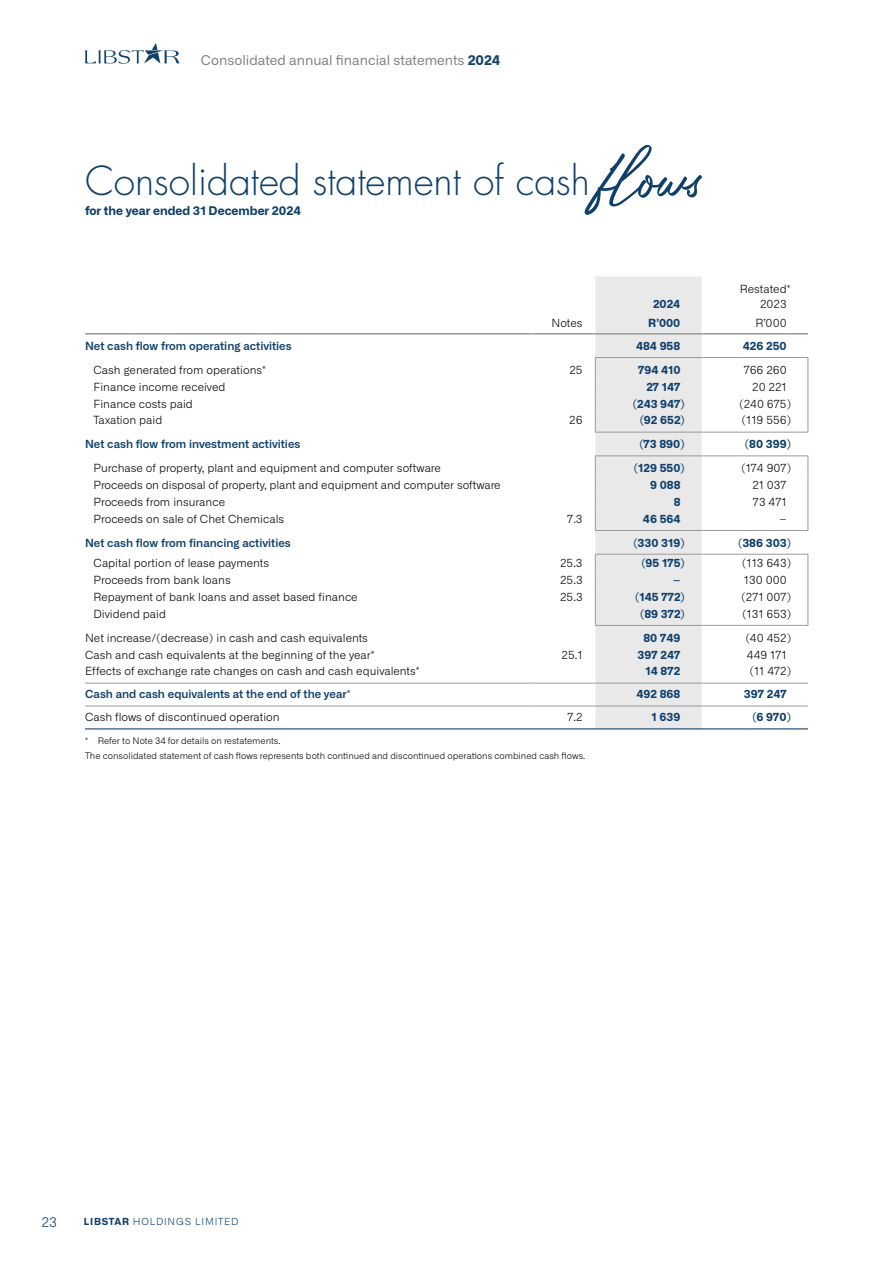
<style>
.page{position:relative;width:893px;height:1263px;background:#fff}
.page>*{position:absolute;margin:0;border:0;box-sizing:border-box;transform-origin:0 0}
.t1{font:82.5px "Photograph Signature";color:#0f406b}
.t2{font:300 39px "Futura Std";color:#0f406b}
.t3{font:13.5px "Alliance No.1";color:#808285}
.t4{font:300 13.5px "Alliance No.1";color:#0e416b}
.t5{font:700 12px "Alliance No.1";color:#0f406b}
.t6{font:300 11.25px/15px "Alliance No.1";color:#000}
.t7{font:700 11.25px "Alliance No.1";color:#0f406b}
.t8{font:600 11.25px "Alliance No.1";color:#0f406b}
.t9{font:300 9.75px "Alliance No.1";letter-spacing:.08em;color:#0f406b}
.t10{font:300 9px/15px "Alliance No.1";color:#000}
.s1{font-weight:700;color:#0e416b}
.s2{font-weight:700}
</style>
<div class="page">
<div style="left:595px;top:276px;width:107px;height:452px;background:#eae9e9"></div>
<hr style="left:85px;top:683px;width:446px;height:1px;background:#979b9c">
<hr style="left:531px;top:683px;width:64px;height:1px;background:#979b9c">
<hr style="left:595px;top:683px;width:107px;height:1px;background:#979b9c">
<hr style="left:702px;top:683px;width:106px;height:1px;background:#979b9c">
<hr style="left:85px;top:333px;width:446px;height:2px;background:#979b9c">
<hr style="left:531px;top:333px;width:64px;height:2px;background:#979b9c">
<hr style="left:595px;top:333px;width:107px;height:2px;background:#979b9c">
<hr style="left:702px;top:333px;width:106px;height:2px;background:#979b9c">
<hr style="left:85px;top:706px;width:446px;height:1px;background:#979b9c">
<hr style="left:531px;top:706px;width:64px;height:1px;background:#979b9c">
<hr style="left:595px;top:706px;width:107px;height:1px;background:#979b9c">
<hr style="left:702px;top:706px;width:106px;height:1px;background:#979b9c">
<hr style="left:85px;top:728px;width:446px;height:1px;background:#0f406b">
<hr style="left:531px;top:728px;width:64px;height:1px;background:#0f406b">
<hr style="left:595px;top:728px;width:107px;height:1px;background:#0f406b">
<hr style="left:702px;top:728px;width:106px;height:1px;background:#0f406b">
<hr style="left:595px;top:357px;width:107px;height:1px;background:#979b9c">
<hr style="left:702px;top:357px;width:106px;height:1px;background:#979b9c">
<svg style="left:595px;top:358px;width:1px;height:74px"></svg>
<svg style="left:808px;top:358px;width:1px;height:74px"></svg>
<hr style="left:595px;top:432px;width:107px;height:1px;background:#979b9c">
<hr style="left:702px;top:432px;width:106px;height:1px;background:#979b9c">
<hr style="left:595px;top:456px;width:107px;height:1px;background:#979b9c">
<hr style="left:702px;top:456px;width:106px;height:1px;background:#979b9c">
<svg style="left:595px;top:456px;width:1px;height:74px"></svg>
<svg style="left:808px;top:456px;width:1px;height:74px"></svg>
<hr style="left:595px;top:530px;width:107px;height:1px;background:#979b9c">
<hr style="left:702px;top:530px;width:106px;height:1px;background:#979b9c">
<hr style="left:595px;top:554px;width:107px;height:1px;background:#979b9c">
<hr style="left:702px;top:554px;width:106px;height:1px;background:#979b9c">
<svg style="left:595px;top:554px;width:1px;height:71px"></svg>
<svg style="left:808px;top:554px;width:1px;height:71px"></svg>
<hr style="left:595px;top:625px;width:107px;height:1px;background:#979b9c">
<hr style="left:702px;top:625px;width:106px;height:1px;background:#979b9c">
<svg style="left:85px;top:43px;width:95px;height:21px"></svg>
<p class="t3" style="left:201px;top:52px;width:301px">Consolidated annual financial statements <span class="s1">2024</span></p>
<h1 class="t1" style="left:602px;top:103px;width:104px">flows</h1>
<h2 class="t2" style="left:85px;top:157px;width:506px">Consolidated statement of cash</h2>
<p class="t5" style="left:85px;top:203px;width:217px">for the year ended 31 December 2024</p>
<p class="t7" style="left:653px;top:297px;width:29px">2024</p>
<p class="t6" style="left:760px;top:282px;width:32px;text-indent:-20px">Restated*<br>2023</p>
<p class="t6" style="left:551px;top:316px;width:33px">Notes</p>
<p class="t7" style="left:648px;top:316px;width:34px">R’000</p>
<p class="t6" style="left:755px;top:316px;width:33px">R’000</p>
<p class="t8" style="left:85px;top:339px;width:208px">Net cash flow from operating activities</p>
<p class="t7" style="left:636px;top:338px;width:46px">484 958</p>
<p class="t7" style="left:743px;top:338px;width:45px">426 250</p>
<p class="t6" style="left:94px;top:362px;width:174px">Cash generated from operations*</p>
<p class="t6" style="left:569px;top:362px;width:15px">25</p>
<p class="t7" style="left:638px;top:362px;width:44px">794 410</p>
<p class="t6" style="left:744px;top:362px;width:44px">766 260</p>
<p class="t6" style="left:94px;top:379px;width:133px">Finance income received</p>
<p class="t7" style="left:646px;top:379px;width:36px">27 147</p>
<p class="t6" style="left:752px;top:379px;width:36px">20 221</p>
<p class="t6" style="left:94px;top:396px;width:101px">Finance costs paid</p>
<p class="t7" style="left:633px;top:396px;width:53px">(243 947)</p>
<p class="t6" style="left:739px;top:396px;width:54px">(240 675)</p>
<p class="t6" style="left:94px;top:413px;width:70px">Taxation paid</p>
<p class="t6" style="left:569px;top:413px;width:15px">26</p>
<p class="t7" style="left:640px;top:413px;width:47px">(92 652)</p>
<p class="t6" style="left:742px;top:413px;width:51px">(119 556)</p>
<p class="t8" style="left:85px;top:437px;width:217px">Net cash flow from investment activities</p>
<p class="t7" style="left:639px;top:437px;width:47px">(73 890)</p>
<p class="t7" style="left:745px;top:437px;width:47px">(80 399)</p>
<p class="t6" style="left:94px;top:460px;width:349px">Purchase of property, plant and equipment and computer software</p>
<p class="t7" style="left:634px;top:461px;width:52px">(129 550)</p>
<p class="t6" style="left:741px;top:460px;width:52px">(174 907)</p>
<p class="t6" style="left:94px;top:477px;width:409px">Proceeds on disposal of property, plant and equipment and computer software</p>
<p class="t7" style="left:650px;top:477px;width:32px">9 088</p>
<p class="t6" style="left:752px;top:477px;width:36px">21 037</p>
<p class="t6" style="left:94px;top:494px;width:133px">Proceeds from insurance</p>
<p class="t7" style="left:674px;top:494px;width:8px">8</p>
<p class="t6" style="left:753px;top:494px;width:35px">73 471</p>
<p class="t6" style="left:94px;top:511px;width:192px">Proceeds on sale of Chet Chemicals</p>
<p class="t6" style="left:567px;top:511px;width:17px">7.3</p>
<p class="t7" style="left:643px;top:511px;width:39px">46 564</p>
<p class="t6" style="left:780px;top:511px;width:9px">–</p>
<p class="t8" style="left:85px;top:535px;width:207px">Net cash flow from financing activities</p>
<p class="t7" style="left:633px;top:535px;width:53px">(330 319)</p>
<p class="t7" style="left:738px;top:535px;width:54px">(386 303)</p>
<p class="t6" style="left:94px;top:555px;width:177px">Capital portion of lease payments</p>
<p class="t6" style="left:560px;top:555px;width:24px">25.3</p>
<p class="t7" style="left:641px;top:555px;width:45px">(95 175)</p>
<p class="t6" style="left:742px;top:555px;width:51px">(113 643)</p>
<p class="t6" style="left:94px;top:572px;width:139px">Proceeds from bank loans</p>
<p class="t6" style="left:560px;top:572px;width:24px">25.3</p>
<p class="t7" style="left:673px;top:572px;width:9px">–</p>
<p class="t6" style="left:744px;top:572px;width:44px">130 000</p>
<p class="t6" style="left:94px;top:589px;width:266px">Repayment of bank loans and asset based finance</p>
<p class="t6" style="left:560px;top:589px;width:24px">25.3</p>
<p class="t7" style="left:635px;top:589px;width:51px">(145 772)</p>
<p class="t6" style="left:741px;top:589px;width:52px">(271 007)</p>
<p class="t6" style="left:94px;top:606px;width:74px">Dividend paid</p>
<p class="t7" style="left:640px;top:606px;width:46px">(89 372)</p>
<p class="t6" style="left:742px;top:606px;width:51px">(131 653)</p>
<p class="t6" style="left:85px;top:630px;width:284px">Net increase/(decrease) in cash and cash equivalents</p>
<p class="t7" style="left:643px;top:630px;width:38px">80 749</p>
<p class="t6" style="left:745px;top:630px;width:48px">(40 452)</p>
<p class="t6" style="left:85px;top:647px;width:291px">Cash and cash equivalents at the beginning of the year*</p>
<p class="t6" style="left:562px;top:647px;width:23px">25.1</p>
<p class="t7" style="left:638px;top:647px;width:44px">397 247</p>
<p class="t6" style="left:747px;top:647px;width:41px">449 171</p>
<p class="t6" style="left:85px;top:664px;width:336px">Effects of exchange rate changes on cash and cash equivalents*</p>
<p class="t7" style="left:646px;top:664px;width:36px">14 872</p>
<p class="t6" style="left:749px;top:664px;width:43px">(11 472)</p>
<p class="t8" style="left:85px;top:687px;width:267px">Cash and cash equivalents at the end of the year*</p>
<p class="t7" style="left:636px;top:687px;width:45px">492 868</p>
<p class="t7" style="left:744px;top:687px;width:44px">397 247</p>
<p class="t6" style="left:85px;top:710px;width:196px">Cash flows of discontinued operation</p>
<p class="t6" style="left:567px;top:710px;width:17px">7.2</p>
<p class="t7" style="left:651px;top:710px;width:30px">1 639</p>
<p class="t7" style="left:752px;top:710px;width:40px">(6 970)</p>
<p class="t10" style="left:85px;top:733px;width:502px">* Refer to Note 34 for details on restatements.<br>The consolidated statement of cash flows represents both continued and discontinued operations combined cash flows.</p>
<p class="t4" style="left:42px;top:1214px;width:17px">23</p>
<p class="t9" style="left:84px;top:1215px;width:156px"><span class="s2">LIBSTAR</span> HOLDINGS LIMITED</p>
</div>
